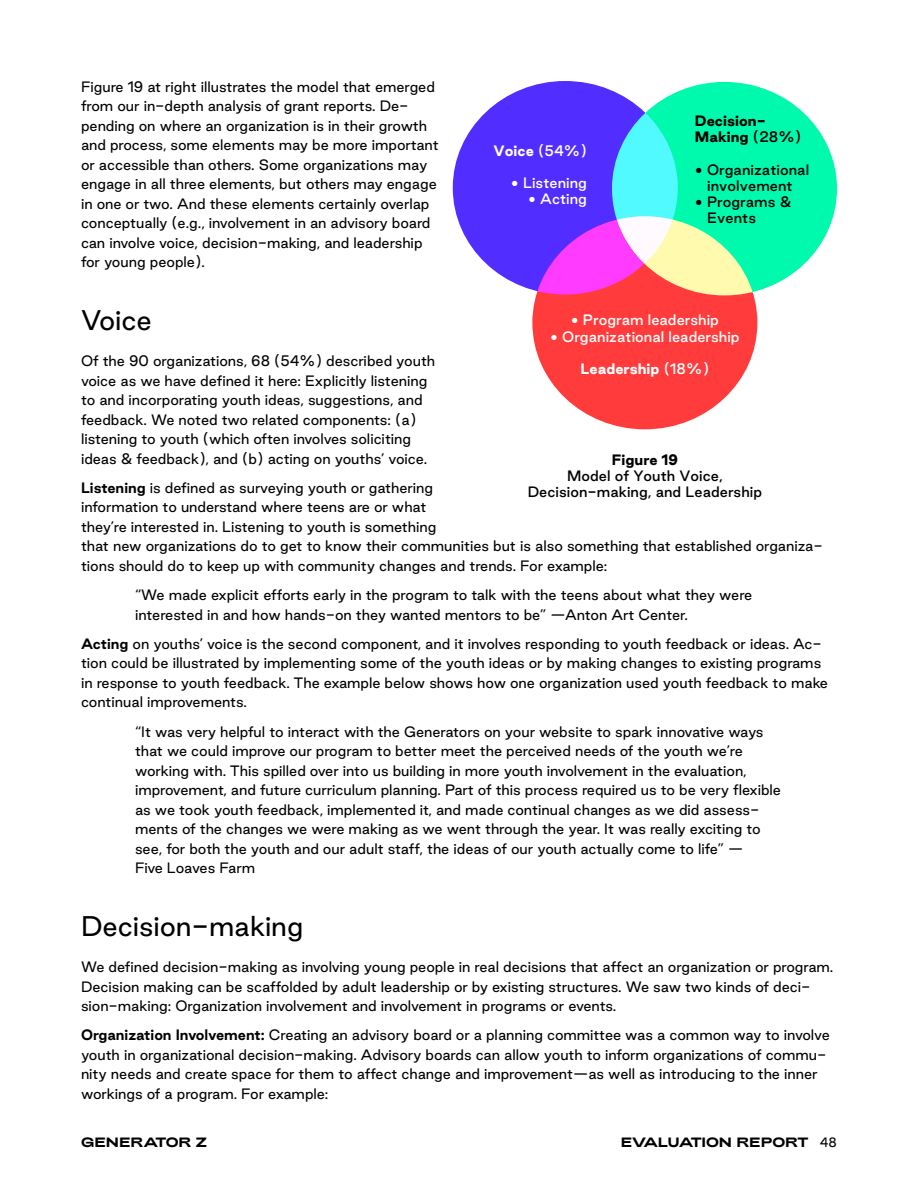
<style>
.page{position:relative;width:918px;height:1188px;background:#fff}
.page>*{position:absolute;margin:0;border:0;box-sizing:border-box;transform-origin:0 0}
.t1{font:25.5px "Good Sans";color:#000}
.t2{font:13.5px/19.5px "Good Sans";color:#000}
.t3{font:500 13.5px/16.2px "Good Sans";letter-spacing:.005em;color:#000;text-align:center}
.t4{font:500 13.5px "Good Sans";letter-spacing:.005em;color:#fff}
.t5{font:700 13.5px "Adieu";letter-spacing:-.015em;color:#000}
.t6{font:900 13.5px/16.2px "Good Sans";letter-spacing:.005em;color:#000}
.t7{font:900 13.5px "Good Sans";letter-spacing:.005em;color:#fff}
.s1{font-weight:500}
.s2{font-weight:100}
.s3{font-weight:700}
.s4{font-family:"Good Sans";font-weight:400;font-size:12px}
</style>
<div class="page">
<div style="left:453px;top:81px;width:225px;height:214px;background:#512eff;border-radius:50%"></div>
<svg style="left:612px;top:82px;width:225px;height:213px;fill:#00faad"></svg>
<svg style="left:532px;top:216px;width:225px;height:213px;fill:#ff3b3c"></svg>
<p class="t2" style="left:81px;top:76px;width:359px">Figure 19 at right illustrates the model that emerged from our in-depth analysis of grant reports. De&shy;pending on where an organization is in their growth and process, some elements may be more important or accessible than others. Some organizations may engage in all three elements, but others may engage in one or two. And these elements certainly overlap conceptually (e.g., involvement in an advisory board can involve voice, decision-making, and leadership for young people).</p>
<p class="t7" style="left:493px;top:140px;width:95px">Voice <span class="s1">(54%)</span></p>
<p class="t4" style="left:511px;top:173px;width:78px"><span class="s2">•</span> Listening</p>
<p class="t4" style="left:528px;top:189px;width:60px"><span class="s2">•</span> Acting</p>
<p class="t6" style="left:695px;top:113px;width:108px">Decision-<br>Making <span class="s1">(28%)</span></p>
<p class="t3" style="left:695px;top:161px;width:116px"><span class="s2">•</span> Organizational involvement</p>
<p class="t3" style="left:707px;top:194px;width:86px;text-align:left;text-indent:-12px"><span class="s2">•</span> Programs &amp;<br>Events</p>
<h1 class="t1" style="left:81px;top:302px;width:72px">Voice</h1>
<p class="t2" style="left:81px;top:351px;width:356px">Of the 90 organizations, 68 (54%) described youth voice as we have defined it here: Explicitly listening to and incorporating youth ideas, suggestions, and feedback. We noted two related components: (a) listening to youth (which often involves soliciting ideas &amp; feedback), and (b) acting on youths’ voice.</p>
<p class="t2" style="left:81px;top:478px;width:743px"><span class="s3">Listening</span> is defined as surveying youth or gathering<br>information to understand where teens are or what<br>they’re interested in. Listening to youth is something<br>that new organizations do to get to know their communities but is also something that established organiza&shy;tions should do to keep up with community changes and trends. For example:</p>
<p class="t2" style="left:135px;top:585px;width:619px">“We made explicit efforts early in the program to talk with the teens about what they were interested in and how hands-on they wanted mentors to be” —Anton Art Center.</p>
<p class="t2" style="left:81px;top:634px;width:748px"><span class="s3">Acting</span> on youths’ voice is the second component, and it involves responding to youth feedback or ideas. Ac&shy;tion could be illustrated by implementing some of the youth ideas or by making changes to existing programs in response to youth feedback. The example below shows how one organization used youth feedback to make continual improvements.</p>
<p class="t2" style="left:135px;top:721px;width:648px">“It was very helpful to interact with the Generators on your website to spark innovative ways that we could improve our program to better meet the perceived needs of the youth we’re working with. This spilled over into us building in more youth involvement in the evaluation, improvement, and future curriculum planning. Part of this process required us to be very flexible as we took youth feedback, implemented it, and made continual changes as we did assess&shy;ments of the changes we were making as we went through the year. It was really exciting to see, for both the youth and our adult staff, the ideas of our youth actually come to life” —<br>Five Loaves Farm</p>
<p class="t4" style="left:571px;top:310px;width:150px"><span class="s2">•</span> Program leadership</p>
<p class="t4" style="left:550px;top:327px;width:191px"><span class="s2">•</span> Organizational leadership</p>
<p class="t7" style="left:581px;top:359px;width:130px">Leadership <span class="s1">(18%)</span></p>
<p class="t6" style="left:612px;top:451px;width:68px">Figure 19</p>
<p class="t3" style="left:528px;top:467px;width:236px">Model of Youth Voice,<br>Decision-making, and Leadership</p>
<h1 class="t1" style="left:81px;top:908px;width:224px">Decision-making</h1>
<p class="t2" style="left:81px;top:957px;width:754px">We defined decision-making as involving young people in real decisions that affect an organization or program.<br>Decision making can be scaffolded by adult leadership or by existing structures. We saw two kinds of deci&shy;sion-making: Organization involvement and involvement in programs or events.</p>
<p class="t2" style="left:81px;top:1025px;width:750px"><span class="s3">Organization Involvement:</span> Creating an advisory board or a planning committee was a common way to involve youth in organizational decision-making. Advisory boards can allow youth to inform organizations of commu&shy;nity needs and create space for them to affect change and improvement—as well as introducing to the inner workings of a program. For example:</p>
<p class="t5" style="left:81px;top:1134px;width:127px">GENERATOR Z</p>
<p class="t5" style="left:621px;top:1134px;width:218px">EVALUATION REPORT <span class="s4">48</span></p>
</div>
